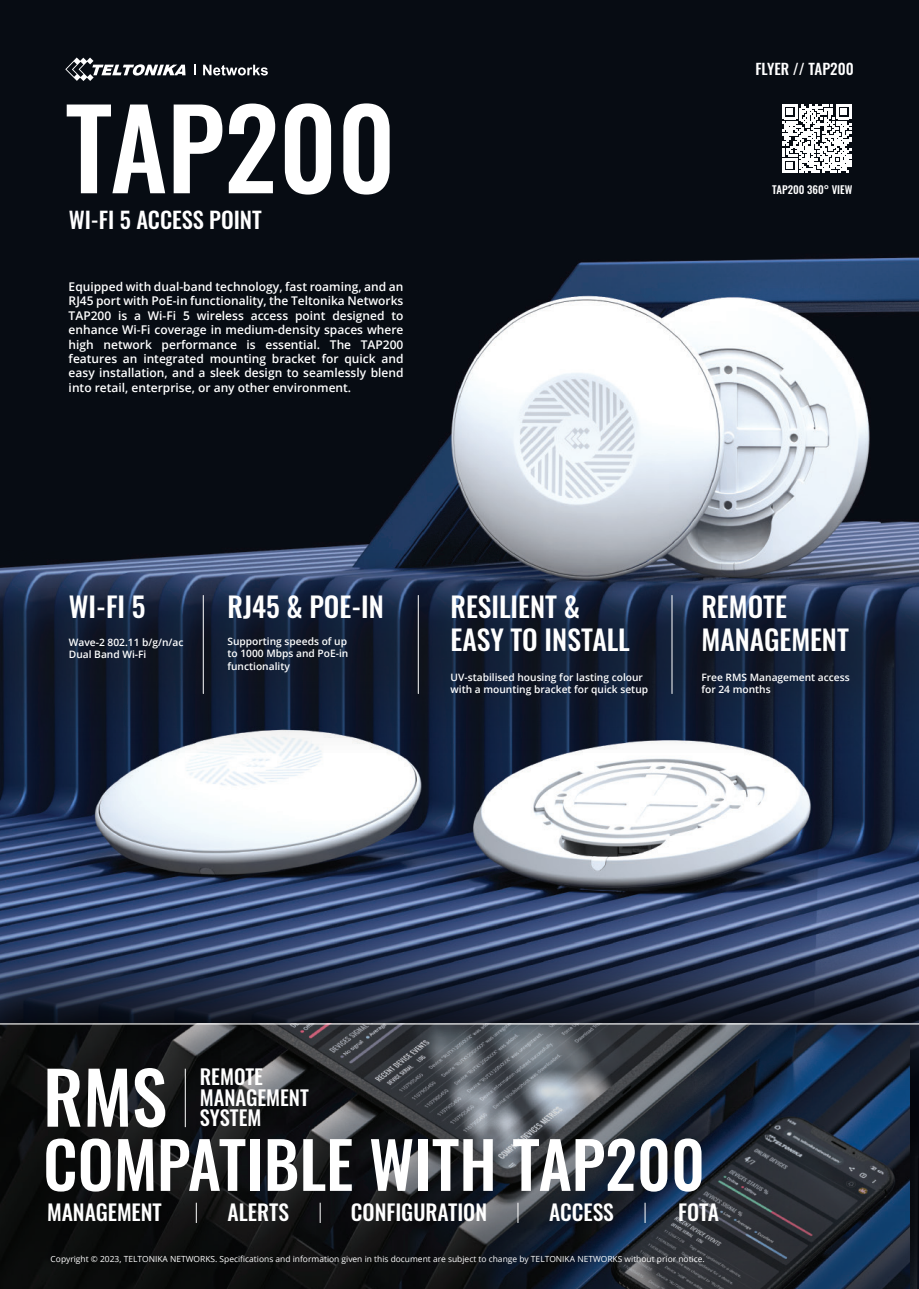
<style>
.page{position:relative;width:919px;height:1289px;background:#fff}
.page>*{position:absolute;margin:0;border:0;box-sizing:border-box;transform-origin:0 0}
.t1{font:500 109.5px "Oswald";letter-spacing:-.005em;color:#fff}
.t2{font:500 71.55px "Oswald";color:#fff}
.t3{font:500 63.9px "Oswald";color:#fff}
.t4{font:500 27.75px/33.3px "Oswald";color:#fff}
.t5{font:500 22.5px "Oswald";color:#fff}
.t6{font:500 21.6px "Oswald";color:#fff}
.t7{font:500 20.4px/20.4px "Oswald";color:#fff}
.t8{font:500 15px "Oswald";letter-spacing:-.005em;color:#fff}
.t9{font:600 12px/14.4px "Open Sans";color:#fff;text-align:justify}
.t10{font:500 10.65px "Oswald";color:#fff}
.t11{font:600 10.2px/12.3px "Open Sans";color:#fff}
.t12{font:8.4px "Open Sans";color:#fff}
</style>
<div class="page">
<img style="left:0;top:0;width:918px;height:879px">
<img style="left:0;top:550px;width:918px;height:202px">
<svg style="left:65px;top:57px;width:120px;height:24px"></svg>
<svg style="left:203px;top:65px;width:65px;height:11px"></svg>
<hr style="left:203px;top:595px;width:1px;height:98px;background:#fff">
<hr style="left:418px;top:595px;width:1px;height:98px;background:#fff">
<hr style="left:671px;top:595px;width:1px;height:98px;background:#fff">
<img style="left:0;top:879px;width:918px;height:144px">
<svg style="left:0;top:1024px;width:918px;height:264px;background:#242a32"></svg>
<hr style="left:185px;top:1068px;width:1px;height:59px;background:#fff">
<svg style="left:196px;top:1202px;width:1px;height:20px"></svg>
<svg style="left:320px;top:1202px;width:1px;height:20px"></svg>
<svg style="left:517px;top:1202px;width:1px;height:20px"></svg>
<svg style="left:644px;top:1202px;width:1px;height:20px"></svg>
<svg style="left:782px;top:104px;width:69px;height:69px"></svg>
<h1 class="t1" style="left:65px;top:51px;width:332px">TAP200</h1>
<h3 class="t5" style="left:69px;top:200px;width:195px">WI-FI 5 ACCESS POINT</h3>
<p class="t9" style="left:69px;top:279px;width:336px">Equipped with dual-band technology, fast roaming, and an RJ45 port with PoE-in functionality, the Teltonika Networks TAP200 is a Wi-Fi 5 wireless access point designed to enhance Wi-Fi coverage in medium-density spaces where high network performance is essential. The TAP200 features an integrated mounting bracket for quick and easy installation, and a sleek design to seamlessly blend into retail, enterprise, or any other environment.</p>
<p class="t8" style="left:755px;top:56px;width:100px">FLYER // TAP200</p>
<p class="t10" style="left:772px;top:180px;width:82px">TAP200 360° VIEW</p>
<h3 class="t4" style="left:69px;top:587px;width:78px">WI-FI 5</h3>
<h3 class="t4" style="left:227px;top:587px;width:158px">RJ45 &amp; POE-IN</h3>
<h3 class="t4" style="left:450px;top:587px;width:181px">RESILIENT &amp;<br>EASY TO INSTALL</h3>
<p class="t11" style="left:227px;top:635px;width:122px">Supporting speeds of up to 1000 Mbps and PoE-in functionality</p>
<p class="t11" style="left:69px;top:636px;width:116px">Wave-2 802.11 b/g/n/ac<br>Dual Band Wi-Fi</p>
<p class="t11" style="left:450px;top:671px;width:199px">UV-stabilised housing for lasting colour with a mounting bracket for quick setup</p>
<h3 class="t4" style="left:701px;top:587px;width:149px">REMOTE<br>MANAGEMENT</h3>
<p class="t11" style="left:701px;top:671px;width:150px">Free RMS Management access for 24 months</p>
<h2 class="t2" style="left:43px;top:1033px;width:125px">RMS</h2>
<h3 class="t7" style="left:200px;top:1064px;width:110px">REMOTE<br>MANAGEMENT<br>SYSTEM</h3>
<h3 class="t3" style="left:43px;top:1107px;width:663px">COMPATIBLE WITH TAP200</h3>
<h3 class="t6" style="left:47px;top:1192px;width:116px">MANAGEMENT</h3>
<h3 class="t6" style="left:228px;top:1192px;width:63px">ALERTS</h3>
<h3 class="t6" style="left:351px;top:1192px;width:138px">CONFIGURATION</h3>
<h3 class="t6" style="left:549px;top:1192px;width:66px">ACCESS</h3>
<h3 class="t6" style="left:678px;top:1192px;width:43px">FOTA</h3>
<p class="t12" style="left:51px;top:1253px;width:655px">Copyright © 2023, TELTONIKA NETWORKS. Specifications and information given in this document are subject to change by TELTONIKA NETWORKS without prior notice.</p>
</div>
